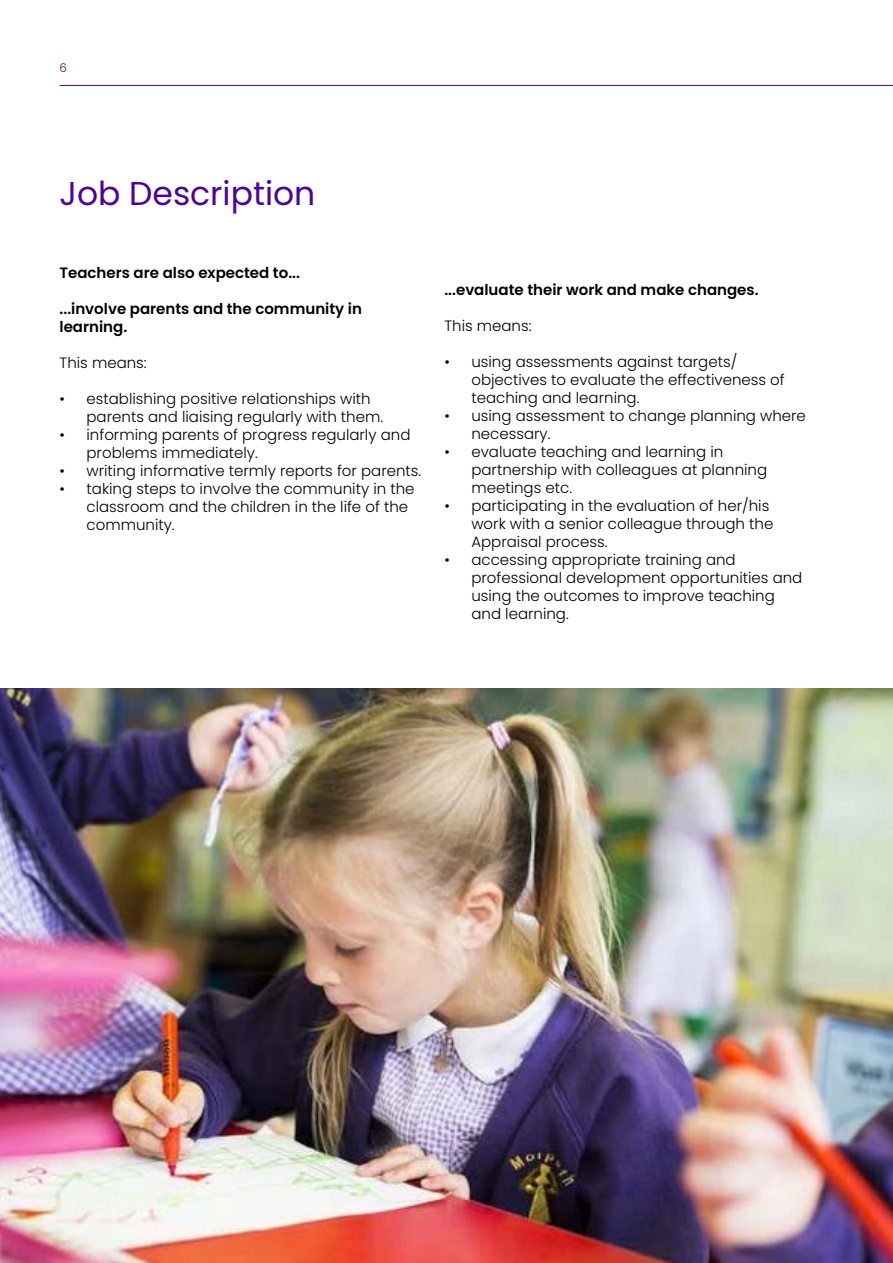
<style>
.page{position:relative;width:893px;height:1263px;background:#fff}
.page>*{position:absolute;margin:0;border:0;box-sizing:border-box;transform-origin:0 0}
.t1{font:33px "Poppins";color:#4e009f}
.t2{font:300 15px/18px "Poppins";color:#000}
.t3{font:600 15px/18px "Poppins";color:#000}
.t4{font:300 12px "Poppins";color:#4e009f}
</style>
<div class="page">
<img style="left:0;top:689px;width:893px;height:574px">
<hr style="left:60px;top:85px;width:833px;height:1px;background:#4e009f">
<p class="t4" style="left:60px;top:61px;width:9px">6</p>
<h1 class="t1" style="left:60px;top:174px;width:257px">Job Description</h1>
<p class="t3" style="left:60px;top:263px;width:242px">Teachers are also expected to...</p>
<p class="t3" style="left:60px;top:299px;width:304px">...involve parents and the community in learning.</p>
<p class="t2" style="left:60px;top:353px;width:89px">This means:</p>
<p class="t2" style="left:87px;top:389px;width:298px;text-indent:-27px">• establishing positive relationships with parents and liaising regularly with them.</p>
<p class="t2" style="left:87px;top:425px;width:325px;text-indent:-27px">• informing parents of progress regularly and problems immediately.</p>
<p class="t2" style="left:60px;top:461px;width:363px">• writing informative termly reports for parents.</p>
<p class="t2" style="left:87px;top:479px;width:329px;text-indent:-27px">• taking steps to involve the community in the classroom and the children in the life of the community.</p>
<p class="t3" style="left:444px;top:280px;width:316px">...evaluate their work and make changes.</p>
<p class="t2" style="left:444px;top:316px;width:89px">This means:</p>
<p class="t2" style="left:471px;top:352px;width:315px;text-indent:-27px">• using assessments against targets/ objectives to evaluate the effectiveness of teaching and learning.</p>
<p class="t2" style="left:471px;top:406px;width:336px;text-indent:-27px">• using assessment to change planning where necessary.</p>
<p class="t2" style="left:471px;top:442px;width:297px;text-indent:-27px">• evaluate teaching and learning in partnership with colleagues at planning meetings etc.</p>
<p class="t2" style="left:471px;top:496px;width:304px;text-indent:-27px">• participating in the evaluation of her/his work with a senior colleague through the<br>Appraisal process.</p>
<p class="t2" style="left:471px;top:550px;width:333px;text-indent:-27px">• accessing appropriate training and professional development opportunities and using the outcomes to improve teaching and learning.</p>
</div>
